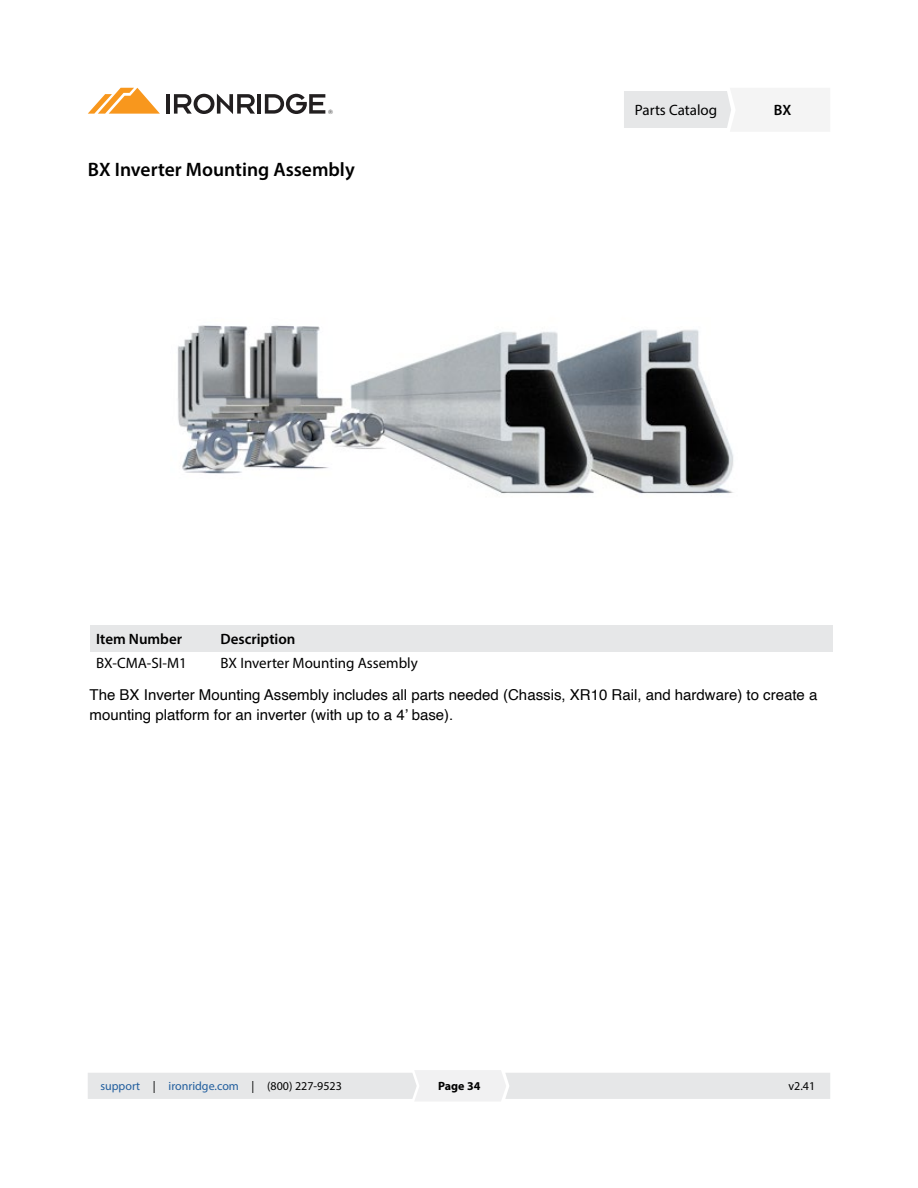
<style>
.page{position:relative;width:918px;height:1188px;background:#fff}
.page>*{position:absolute;margin:0;border:0;box-sizing:border-box;transform-origin:0 0}
.t1{font:600 19.5px "Myriad Pro";color:#000}
.t2{font:15px/19.8px "Helvetica";color:#000}
.t3{font:15px "Myriad Pro";color:#000}
.t4{font:600 15px "Myriad Pro";color:#000}
.t5{font:12px "Myriad Pro";color:#215e9e}
.t6{font:700 12px "Myriad Pro";color:#000}
.t7{font:12px "Myriad Pro";color:#000}
.t8{font:6px "Gotham";color:#000}
.s1{color:#000}
</style>
<div class="page">
<svg style="left:624px;top:88px;width:206px;height:43px"></svg>
<hr style="left:257px;top:94px;width:4px;height:20px;background:#221f20">
<svg style="left:265px;top:94px;width:60px;height:20px"></svg>
<hr style="left:166px;top:94px;width:4px;height:20px;background:#221f20">
<svg style="left:174px;top:94px;width:81px;height:20px"></svg>
<svg style="left:88px;top:88px;width:72px;height:26px"></svg>
<svg style="left:88px;top:1070px;width:742px;height:31px"></svg>
<div style="left:90px;top:626px;width:743px;height:26px;background:#e6e7e8"></div>
<img style="left:177px;top:325px;width:557px;height:169px">
<p class="t3" style="left:635px;top:101px;width:84px">Parts Catalog</p>
<p class="t8" style="left:328px;top:108px;width:6px">®</p>
<p class="t4" style="left:774px;top:101px;width:19px">BX</p>
<h1 class="t1" style="left:88px;top:157px;width:268px">BX Inverter Mounting Assembly</h1>
<p class="t4" style="left:96px;top:630px;width:88px">Item Number</p>
<p class="t4" style="left:220px;top:630px;width:77px">Description</p>
<p class="t3" style="left:96px;top:653px;width:92px">BX-CMA-SI-M1</p>
<p class="t3" style="left:220px;top:653px;width:199px">BX Inverter Mounting Assembly</p>
<p class="t2" style="left:90px;top:685px;width:729px">The BX Inverter Mounting Assembly includes all parts needed (Chassis, XR10 Rail, and hardware) to create a mounting platform for an inverter (with up to a 4’ base).</p>
<p class="t5" style="left:100px;top:1079px;width:243px">support <span class="s1">|</span> ironridge.com <span class="s1">| (800) 227-9523</span></p>
<p class="t6" style="left:438px;top:1078px;width:44px">Page 34</p>
<p class="t7" style="left:789px;top:1079px;width:28px">v2.41</p>
</div>
